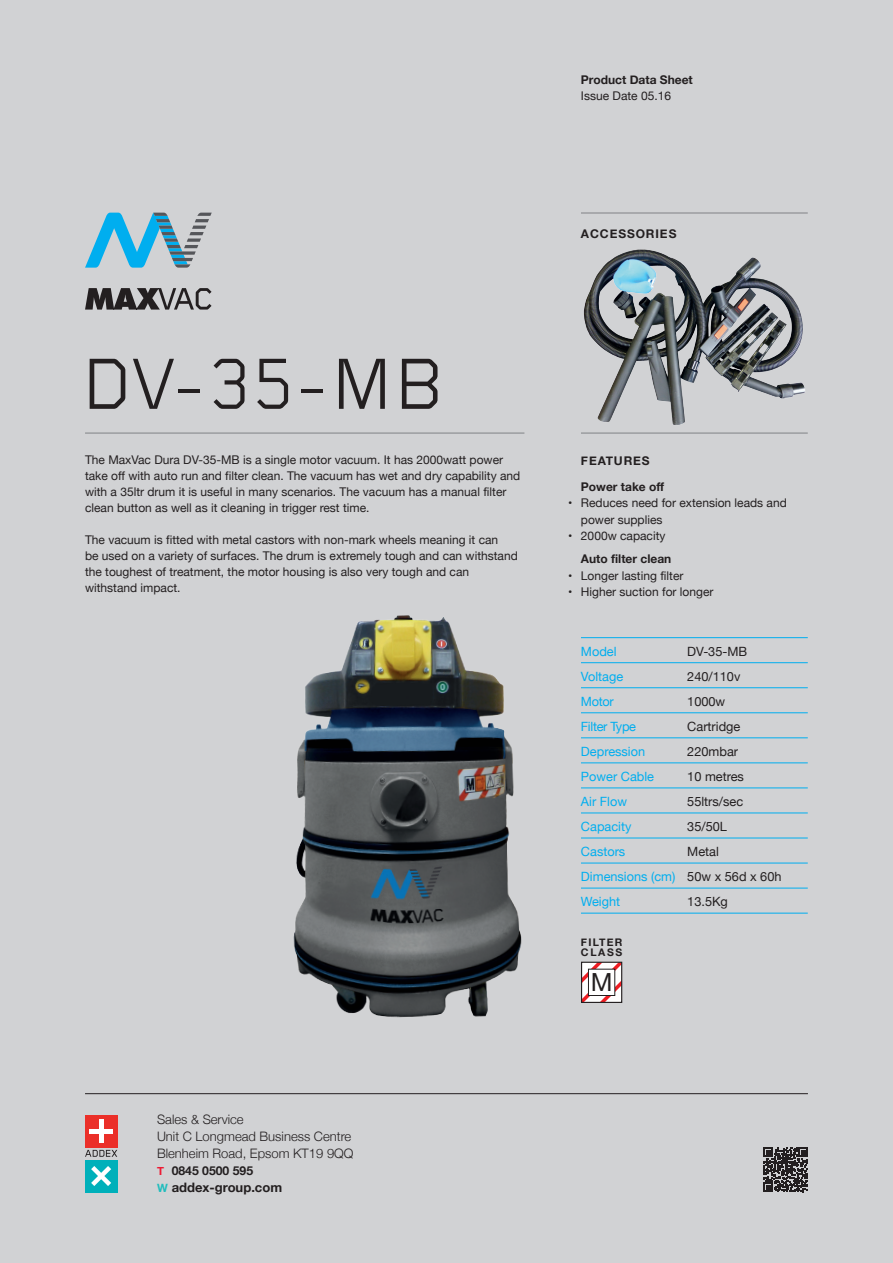
<style>
.page{position:relative;width:893px;height:1263px;background:#d1d2d4}
.page>*{position:absolute;margin:0;border:0;box-sizing:border-box;transform-origin:0 0}
.t1{font:75px "Foundry Gridnik";color:#231f20}
.t2{font:24.9px "Helvetica Neue";color:#231f20}
.t3{font:300 13.05px/17.1px "Helvetica Neue";color:#231f20}
.t4{font:700 13.05px "Helvetica Neue";color:#231f20}
.t5{font:12.75px/25px "Helvetica Neue";color:#00aeef}
.t6{font:12.75px "Helvetica Neue";color:#231f20}
.t7{font:12.75px "Helvetica Neue";letter-spacing:-.025em;color:#00aeef}
.t8{font:700 12.15px "Helvetica Neue";color:#231f20}
.t9{font:12px/15.8px "Helvetica Neue";color:#231f20}
.t10{font:700 12px/26.2px "Helvetica Neue";color:#231f20}
.t11{font:700 12px "Helvetica Neue";letter-spacing:.075em;color:#231f20}
.t12{font:700 10.5px/10.5px "Helvetica Neue";letter-spacing:.115em;color:#231f20}
.s1{font-size:11.4px;color:#ed1a33}
.s2{font-size:11.4px;color:#21bdbd}
.s3{color:#231f20}
</style>
<div class="page">
<svg style="left:85px;top:213px;width:127px;height:55px"></svg>
<svg style="left:85px;top:288px;width:127px;height:22px"></svg>
<hr style="left:85px;top:433px;width:439px;height:1px;background:#808285">
<hr style="left:581px;top:213px;width:227px;height:1px;background:#808285">
<hr style="left:581px;top:662px;width:227px;height:1px;background:#00aeef">
<hr style="left:581px;top:637px;width:227px;height:1px;background:#00aeef">
<hr style="left:581px;top:687px;width:227px;height:1px;background:#00aeef">
<hr style="left:581px;top:712px;width:227px;height:1px;background:#00aeef">
<hr style="left:581px;top:737px;width:227px;height:1px;background:#00aeef">
<hr style="left:581px;top:762px;width:227px;height:1px;background:#00aeef">
<hr style="left:581px;top:787px;width:227px;height:1px;background:#00aeef">
<hr style="left:581px;top:812px;width:227px;height:1px;background:#00aeef">
<hr style="left:581px;top:838px;width:227px;height:1px;background:#00aeef">
<hr style="left:581px;top:863px;width:227px;height:1px;background:#00aeef">
<hr style="left:581px;top:888px;width:227px;height:1px;background:#00aeef">
<hr style="left:581px;top:913px;width:227px;height:1px;background:#00aeef">
<img style="left:293px;top:615px;width:229px;height:403px">
<svg style="left:583px;top:964px;width:37px;height:37px"></svg>
<div style="left:581px;top:962px;width:41px;height:41px;border:1px solid #231f20"></div>
<div style="left:588px;top:969px;width:27px;height:26px;background:#fff"></div>
<div style="left:588px;top:969px;width:27px;height:27px;border:1px solid #231f20"></div>
<img style="left:581px;top:249px;width:227px;height:185px">
<hr style="left:85px;top:1093px;width:723px;height:1px;background:#231f20">
<svg style="left:763px;top:1148px;width:45px;height:44px"></svg>
<div style="left:85px;top:1160px;width:32px;height:32px;background:#00b0ba"></div>
<svg style="left:91px;top:1166px;width:20px;height:20px"></svg>
<div style="left:85px;top:1115px;width:32px;height:32px;background:#eb2f29"></div>
<hr style="left:99px;top:1119px;width:4px;height:24px;background:#fff">
<hr style="left:89px;top:1129px;width:24px;height:4px;background:#fff">
<svg style="left:85px;top:1150px;width:32px;height:7px"></svg>
<p class="t10" style="left:581px;top:67px;width:113px">Product Data Sheet</p>
<p class="t9" style="left:581px;top:89px;width:92px">Issue Date 05.16</p>
<h1 class="t1" style="left:80px;top:343px;width:366px">DV-35-MB</h1>
<p class="t9" style="left:85px;top:453px;width:437px">The MaxVac Dura DV-35-MB is a single motor vacuum. It has 2000watt power take off with auto run and filter clean. The vacuum has wet and dry capability and with a 35ltr drum it is useful in many scenarios. The vacuum has a manual filter clean button as well as it cleaning in trigger rest time.</p>
<p class="t9" style="left:85px;top:533px;width:434px">The vacuum is fitted with metal castors with non-mark wheels meaning it can<br>be used on a variety of surfaces. The drum is extremely tough and can withstand the toughest of treatment, the motor housing is also very tough and can withstand impact.</p>
<p class="t3" style="left:157px;top:1109px;width:198px">Sales &amp; Service<br>Unit C Longmead Business Centre<br>Blenheim Road, Epsom KT19 9QQ</p>
<p class="t8" style="left:157px;top:1161px;width:98px"><span class="s1">T</span> 0845 0500 595</p>
<p class="t4" style="left:157px;top:1177px;width:127px"><span class="s2">W</span> addex-group.com</p>
<p class="t11" style="left:581px;top:224px;width:97px">ACCESSORIES</p>
<p class="t10" style="left:581px;top:448px;width:85px">FEATURES<br>Power take off</p>
<p class="t9" style="left:581px;top:496px;width:207px;line-height:16.5px;text-indent:-13px">• Reduces need for extension leads and power supplies</p>
<p class="t9" style="left:568px;top:529px;width:99px">• 2000w capacity</p>
<p class="t10" style="left:581px;top:546px;width:92px">Auto filter clean</p>
<p class="t9" style="left:568px;top:568px;width:117px">• Longer lasting filter</p>
<p class="t9" style="left:568px;top:585px;width:147px">• Higher suction for longer</p>
<p class="t5" style="left:581px;top:639px;width:37px">Model</p>
<p class="t6" style="left:687px;top:642px;width:62px">DV-35-MB</p>
<p class="t5" style="left:581px;top:664px;width:44px">Voltage</p>
<p class="t6" style="left:687px;top:667px;width:55px">240/110v</p>
<p class="t5" style="left:581px;top:689px;width:34px">Motor</p>
<p class="t6" style="left:687px;top:692px;width:40px">1000w</p>
<p class="t7" style="left:581px;top:717px;width:57px">Filter Type</p>
<p class="t6" style="left:687px;top:717px;width:55px">Cartridge</p>
<p class="t5" style="left:581px;top:739px;width:66px">Depression</p>
<p class="t6" style="left:687px;top:742px;width:52px">220mbar</p>
<p class="t5" style="left:581px;top:764px;width:75px">Power Cable</p>
<p class="t6" style="left:687px;top:767px;width:58px">10 metres</p>
<p class="t5" style="left:581px;top:789px;width:48px">Air Flow</p>
<p class="t6" style="left:687px;top:792px;width:57px">55ltrs/sec</p>
<p class="t5" style="left:581px;top:814px;width:52px">Capacity</p>
<p class="t6" style="left:687px;top:817px;width:41px">35/50L</p>
<p class="t5" style="left:581px;top:839px;width:46px">Castors</p>
<p class="t5" style="left:581px;top:839px;width:202px;text-indent:106px"><span class="s3">Metal<br></span>Dimensions (cm) <span class="s3">50w x 56d x 60h<br></span>Weight</p>
<p class="t6" style="left:687px;top:892px;width:42px">13.5Kg</p>
<p class="t12" style="left:581px;top:937px;width:43px">FILTER<br>CLASS</p>
<h2 class="t2" style="left:591px;top:964px;width:23px">M</h2>
</div>
